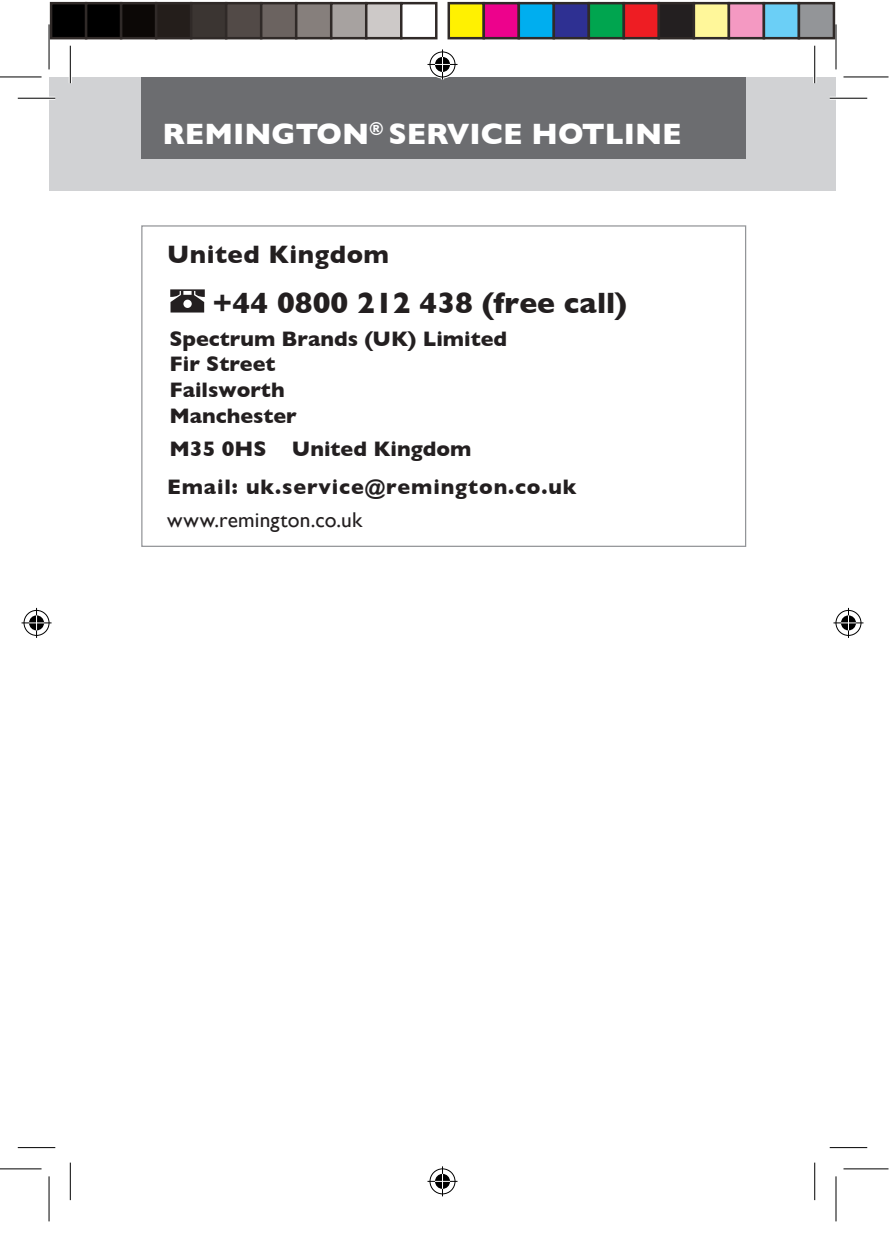
<style>
.page{position:relative;width:892px;height:1242px;background:#fff}
.page>*{position:absolute;margin:0;border:0;box-sizing:border-box;transform-origin:0 0}
.t1{font:700 30px "Gill Sans";color:#fff}
.t2{font:700 30px "Gill Sans";color:#231f20}
.t3{font:700 25.75px "Gill Sans";letter-spacing:.02em;color:#231f20}
.t4{font:700 21.5px/25.8px "Gill Sans";color:#231f20}
.t5{font:700 21.5px "Gill Sans";letter-spacing:.04em;color:#231f20}
.t6{font:21.5px "Gill Sans";letter-spacing:.01em;color:#231f20}
</style>
<div class="page">
<div style="left:49px;top:77px;width:765px;height:113px;background:#d1d2d4"></div>
<div style="left:141px;top:77px;width:604px;height:81px;background:#6c6d70"></div>
<div style="left:814px;top:77px;width:22px;height:113px;background:#d1d2d4"></div>
<hr style="left:18px;top:97px;width:37px;height:3px;background:#fff">
<hr style="left:829px;top:97px;width:38px;height:3px;background:#fff">
<svg style="left:18px;top:1148px;width:37px;height:1px"></svg>
<svg style="left:830px;top:1148px;width:37px;height:1px"></svg>
<hr style="left:69px;top:46px;width:3px;height:37px;background:#fff">
<hr style="left:813px;top:46px;width:3px;height:37px;background:#fff">
<hr style="left:18px;top:98px;width:37px;height:1px;background:#000">
<hr style="left:829px;top:98px;width:38px;height:1px;background:#000">
<hr style="left:18px;top:1147px;width:37px;height:1px;background:#000">
<hr style="left:829px;top:1147px;width:38px;height:1px;background:#000">
<hr style="left:70px;top:46px;width:1px;height:37px;background:#000">
<hr style="left:70px;top:1162px;width:1px;height:37px;background:#000">
<hr style="left:814px;top:46px;width:1px;height:37px;background:#000">
<hr style="left:814px;top:1162px;width:1px;height:37px;background:#000">
<svg style="left:48px;top:24px;width:3px;height:45px"></svg>
<svg style="left:48px;top:1176px;width:1px;height:45px"></svg>
<hr style="left:0;top:76px;width:42px;height:1px;background:#000">
<hr style="left:843px;top:76px;width:45px;height:1px;background:#000">
<hr style="left:0;top:1168px;width:42px;height:1px;background:#000">
<hr style="left:843px;top:1168px;width:45px;height:1px;background:#000">
<hr style="left:49px;top:24px;width:1px;height:45px;background:#000">
<hr style="left:49px;top:1176px;width:1px;height:45px;background:#000">
<hr style="left:835px;top:24px;width:1px;height:45px;background:#000">
<hr style="left:835px;top:1176px;width:1px;height:45px;background:#000">
<div style="left:428px;top:50px;width:28px;height:28px;border:3px solid #fff;border-radius:50%"></div>
<hr style="left:427px;top:63px;width:30px;height:3px;background:#fff">
<hr style="left:441px;top:49px;width:3px;height:30px;background:#fff">
<div style="left:433px;top:55px;width:18px;height:18px;border:3px solid #fff;border-radius:50%"></div>
<div style="left:430px;top:52px;width:25px;height:25px;border:1px solid #000;border-radius:50%"></div>
<hr style="left:427px;top:64px;width:30px;height:1px;background:#000">
<hr style="left:442px;top:49px;width:1px;height:30px;background:#000">
<svg style="left:435px;top:57px;width:15px;height:15px"></svg>
<div style="left:428px;top:1167px;width:28px;height:28px;border:3px solid #fff;border-radius:50%"></div>
<hr style="left:427px;top:1179px;width:30px;height:3px;background:#fff">
<hr style="left:441px;top:1166px;width:3px;height:30px;background:#fff">
<div style="left:433px;top:1172px;width:18px;height:18px;border:3px solid #fff;border-radius:50%"></div>
<div style="left:430px;top:1168px;width:25px;height:26px;border:1px solid #000;border-radius:50%"></div>
<hr style="left:427px;top:1180px;width:30px;height:1px;background:#000">
<hr style="left:442px;top:1166px;width:1px;height:30px;background:#000">
<svg style="left:435px;top:1173px;width:15px;height:15px"></svg>
<div style="left:22px;top:609px;width:29px;height:28px;border:3px solid #fff;border-radius:50%"></div>
<hr style="left:22px;top:621px;width:30px;height:3px;background:#fff">
<hr style="left:35px;top:608px;width:3px;height:30px;background:#fff">
<div style="left:27px;top:614px;width:19px;height:18px;border:3px solid #fff;border-radius:50%"></div>
<div style="left:24px;top:610px;width:25px;height:25px;border:1px solid #000;border-radius:50%"></div>
<hr style="left:22px;top:622px;width:30px;height:1px;background:#000">
<hr style="left:36px;top:608px;width:1px;height:30px;background:#000">
<svg style="left:29px;top:615px;width:15px;height:15px"></svg>
<div style="left:834px;top:609px;width:28px;height:28px;border:3px solid #fff;border-radius:50%"></div>
<hr style="left:833px;top:621px;width:30px;height:3px;background:#fff">
<hr style="left:847px;top:608px;width:3px;height:30px;background:#fff">
<div style="left:839px;top:614px;width:18px;height:18px;border:3px solid #fff;border-radius:50%"></div>
<div style="left:835px;top:610px;width:26px;height:25px;border:1px solid #000;border-radius:50%"></div>
<hr style="left:833px;top:622px;width:30px;height:1px;background:#000">
<hr style="left:848px;top:608px;width:1px;height:30px;background:#000">
<svg style="left:841px;top:615px;width:15px;height:15px"></svg>
<div style="left:51px;top:3px;width:35px;height:35px;background:#000"></div>
<div style="left:50px;top:2px;width:37px;height:37px;border:2px solid #302a28"></div>
<div style="left:86px;top:3px;width:35px;height:35px;background:#000"></div>
<div style="left:85px;top:2px;width:37px;height:37px;border:2px solid #302a28"></div>
<div style="left:121px;top:3px;width:35px;height:35px;background:#0c0806"></div>
<div style="left:120px;top:2px;width:37px;height:37px;border:2px solid #302a28"></div>
<div style="left:156px;top:3px;width:35px;height:35px;background:#241e1b"></div>
<div style="left:155px;top:2px;width:37px;height:37px;border:2px solid #302a28"></div>
<div style="left:191px;top:3px;width:35px;height:35px;background:#3b3532"></div>
<div style="left:190px;top:2px;width:37px;height:37px;border:2px solid #302a28"></div>
<div style="left:226px;top:3px;width:35px;height:35px;background:#524a47"></div>
<div style="left:225px;top:2px;width:37px;height:37px;border:2px solid #302a28"></div>
<div style="left:261px;top:3px;width:35px;height:35px;background:#6b6360"></div>
<div style="left:260px;top:2px;width:37px;height:37px;border:2px solid #302a28"></div>
<div style="left:296px;top:3px;width:35px;height:35px;background:#867f7c"></div>
<div style="left:295px;top:2px;width:37px;height:37px;border:2px solid #302a28"></div>
<div style="left:331px;top:3px;width:35px;height:35px;background:#a7a2a0"></div>
<div style="left:330px;top:2px;width:37px;height:37px;border:2px solid #302a28"></div>
<div style="left:366px;top:3px;width:35px;height:35px;background:#cdc9c8"></div>
<div style="left:365px;top:2px;width:37px;height:37px;border:2px solid #302a28"></div>
<div style="left:400px;top:2px;width:37px;height:37px;border:2px solid #302a28"></div>
<div style="left:449px;top:3px;width:35px;height:35px;background:#fff101"></div>
<div style="left:447px;top:2px;width:38px;height:37px;border:2px solid #302a28"></div>
<div style="left:484px;top:3px;width:35px;height:35px;background:#ed028c"></div>
<div style="left:482px;top:2px;width:38px;height:37px;border:2px solid #302a28"></div>
<div style="left:519px;top:3px;width:35px;height:35px;background:#00aeef"></div>
<div style="left:517px;top:2px;width:38px;height:37px;border:2px solid #302a28"></div>
<div style="left:554px;top:3px;width:35px;height:35px;background:#2e3092"></div>
<div style="left:552px;top:2px;width:38px;height:37px;border:2px solid #302a28"></div>
<div style="left:589px;top:3px;width:35px;height:35px;background:#00a54f"></div>
<div style="left:587px;top:2px;width:38px;height:37px;border:2px solid #302a28"></div>
<div style="left:624px;top:3px;width:35px;height:35px;background:#ee1d23"></div>
<div style="left:622px;top:2px;width:38px;height:37px;border:2px solid #302a28"></div>
<div style="left:659px;top:3px;width:35px;height:35px;background:#231f20"></div>
<div style="left:657px;top:2px;width:38px;height:37px;border:2px solid #302a28"></div>
<div style="left:694px;top:3px;width:35px;height:35px;background:#fff79a"></div>
<div style="left:692px;top:2px;width:38px;height:37px;border:2px solid #302a28"></div>
<div style="left:729px;top:3px;width:35px;height:35px;background:#f499c2"></div>
<div style="left:727px;top:2px;width:38px;height:37px;border:2px solid #302a28"></div>
<div style="left:764px;top:3px;width:35px;height:35px;background:#6bcff6"></div>
<div style="left:762px;top:2px;width:38px;height:37px;border:2px solid #302a28"></div>
<div style="left:799px;top:3px;width:35px;height:35px;background:#939598"></div>
<div style="left:797px;top:2px;width:38px;height:37px;border:2px solid #302a28"></div>
<svg style="left:170px;top:289px;width:35px;height:23px"></svg>
<h1 class="t1" style="left:162px;top:116px;width:520px">REMINGTON<sup>®</sup> SERVICE HOTLINE</h1>
<p class="t3" style="left:167px;top:240px;width:223px">United Kingdom</p>
<h1 class="t2" style="left:213px;top:285px;width:416px">+44 0800 212 438 (free call)</h1>
<p class="t4" style="left:169px;top:325px;width:339px">Spectrum Brands (UK) Limited<br>Fir Street<br>Failsworth<br>Manchester</p>
<p class="t4" style="left:169px;top:436px;width:303px">M35 0HS United Kingdom</p>
<p class="t5" style="left:167px;top:474px;width:411px">Email: uk.service@remington.co.uk</p>
<p class="t6" style="left:167px;top:507px;width:197px">www.remington.co.uk</p>
</div>
